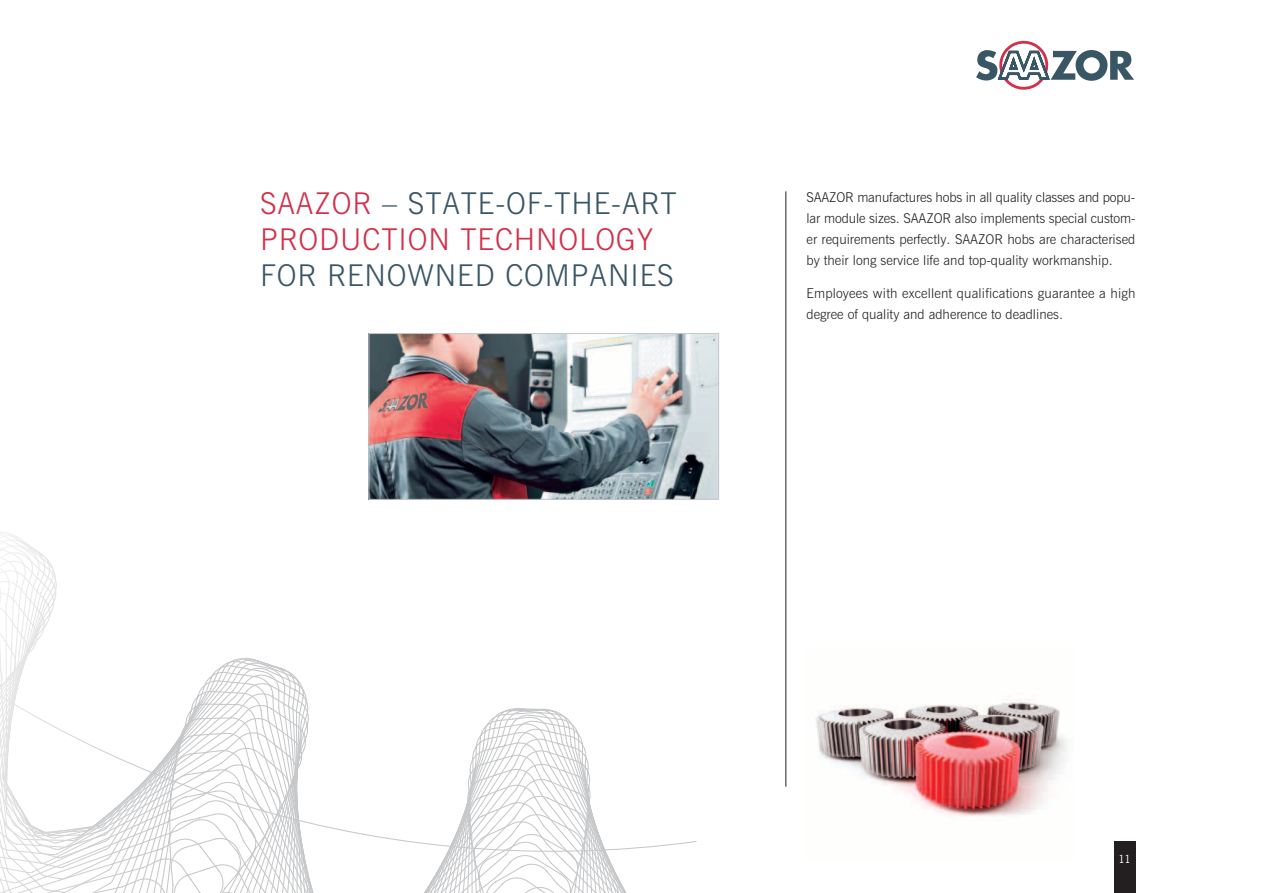
<style>
.page{position:relative;width:1263px;height:893px;background:#fff}
.page>*{position:absolute;margin:0;border:0;box-sizing:border-box;transform-origin:0 0}
.t1{font:300 30px/36px "News Gothic BT";letter-spacing:.03em;color:#d1314a}
.t2{font:300 30px "News Gothic BT";letter-spacing:.03em;color:#395664}
.t3{font:300 13.5px/21px "News Gothic BT";color:#231f20;text-align:justify}
.t4{font:10.5px "News Gothic";color:#fff}
.s1{color:#395664}
</style>
<div class="page">
<div style="left:1114px;top:842px;width:21px;height:51px;background:#231f20"></div>
<svg style="left:976px;top:40px;width:158px;height:50px"></svg>
<img style="left:370px;top:335px;width:347px;height:163px">
<div style="left:368px;top:333px;width:351px;height:167px;border:1px solid #c7c8ca"></div>
<img style="left:816px;top:695px;width:251px;height:122px">
<svg style="left:0;top:577px;width:57px;height:73px"></svg>
<svg style="left:0;top:650px;width:557px;height:62px"></svg>
<svg style="left:0;top:712px;width:582px;height:29px"></svg>
<svg style="left:0;top:741px;width:697px;height:152px"></svg>
<svg style="left:232px;top:862px;width:449px;height:31px"></svg>
<hr style="left:785px;top:191px;width:1px;height:596px;background:#231f20">
<h1 class="t1" style="left:260px;top:185px;width:418px">SAAZOR <span class="s1">– STATE-OF-THE-ART<br></span>PRODUCTION TECHNOLOGY</h1>
<h1 class="t2" style="left:260px;top:257px;width:415px">FOR RENOWNED COMPANIES</h1>
<p class="t3" style="left:806px;top:186px;width:330px">SAAZOR manufactures hobs in all quality classes and popu&shy;lar module sizes. SAAZOR also implements special custom&shy;er requirements perfectly. SAAZOR hobs are characterised by their long service life and top-quality workmanship.</p>
<p class="t3" style="left:806px;top:283px;width:331px">Employees with excellent qualifications guarantee a high degree of quality and adherence to deadlines.</p>
<p class="t4" style="left:1119px;top:852px;width:14px">11</p>
</div>
